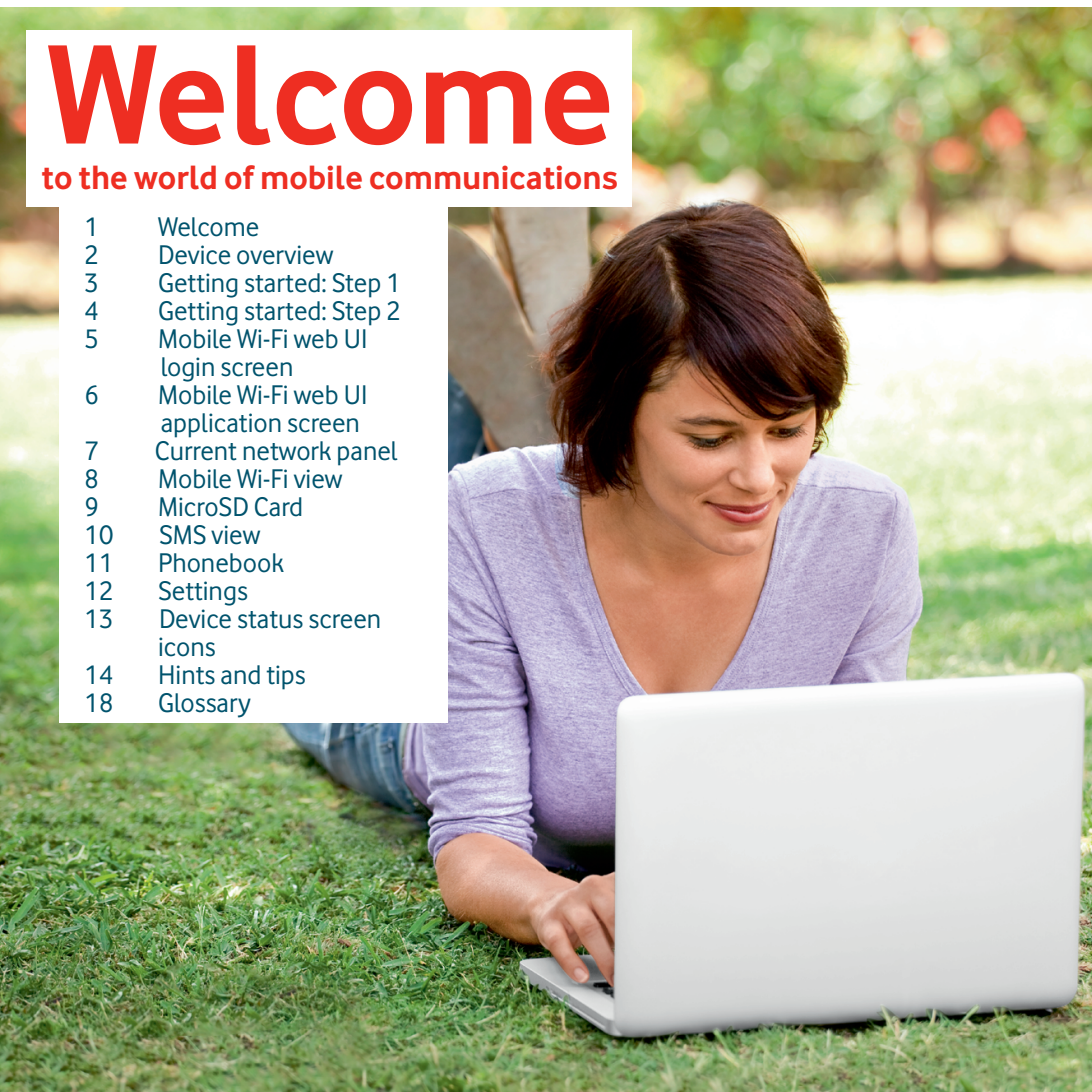
<style>
.page{position:relative;width:1092px;height:1092px;background:#fff}
.page>*{position:absolute;margin:0;border:0;box-sizing:border-box;transform-origin:0 0}
.t1{font:700 147px "Vodafone Rg";letter-spacing:-.005em;color:#ee2e22}
.t2{font:700 35px "Vodafone Rg";color:#ee2e22}
.t3{font:28px/28px "Vodafone Rg";color:#00536d}
</style>
<div class="page">
<img style="left:0;top:7px;width:1091px;height:1084px">
<div style="left:27px;top:30px;width:605px;height:176px;background:#fff"></div>
<div style="left:60px;top:203px;width:388px;height:520px;background:#fff"></div>
<h1 class="t1" style="left:47px;top:9px;width:568px">Welcome</h1>
<p class="t2" style="left:42px;top:157px;width:577px">to the world of mobile communications</p>
<p class="t3" style="left:85px;top:213px;width:16px">1</p>
<p class="t3" style="left:158px;top:213px;width:103px">Welcome</p>
<p class="t3" style="left:85px;top:241px;width:16px">2</p>
<p class="t3" style="left:158px;top:241px;width:176px">Device overview</p>
<p class="t3" style="left:85px;top:269px;width:16px">3</p>
<p class="t3" style="left:158px;top:269px;width:244px">Getting started: Step 1</p>
<p class="t3" style="left:85px;top:297px;width:16px">4</p>
<p class="t3" style="left:158px;top:297px;width:244px">Getting started: Step 2</p>
<p class="t3" style="left:85px;top:325px;width:16px">5</p>
<p class="t3" style="left:158px;top:325px;width:211px">Mobile Wi-Fi web UI login screen</p>
<p class="t3" style="left:85px;top:381px;width:16px">6</p>
<p class="t3" style="left:158px;top:381px;width:211px">Mobile Wi-Fi web UI application screen</p>
<p class="t3" style="left:85px;top:437px;width:16px">7</p>
<p class="t3" style="left:155px;top:437px;width:244px">Current network panel</p>
<p class="t3" style="left:85px;top:465px;width:16px">8</p>
<p class="t3" style="left:158px;top:465px;width:186px">Mobile Wi-Fi view</p>
<p class="t3" style="left:85px;top:493px;width:16px">9</p>
<p class="t3" style="left:158px;top:493px;width:146px">MicroSD Card</p>
<p class="t3" style="left:85px;top:521px;width:30px">10</p>
<p class="t3" style="left:159px;top:521px;width:103px">SMS view</p>
<p class="t3" style="left:85px;top:549px;width:30px">11</p>
<p class="t3" style="left:158px;top:549px;width:127px">Phonebook</p>
<p class="t3" style="left:85px;top:577px;width:30px">12</p>
<p class="t3" style="left:158px;top:577px;width:91px">Settings</p>
<p class="t3" style="left:85px;top:605px;width:30px">13</p>
<p class="t3" style="left:158px;top:605px;width:224px">Device status screen icons</p>
<p class="t3" style="left:85px;top:661px;width:30px">14</p>
<p class="t3" style="left:158px;top:661px;width:149px">Hints and tips</p>
<p class="t3" style="left:85px;top:689px;width:30px">18</p>
<p class="t3" style="left:158px;top:689px;width:94px">Glossary</p>
</div>
